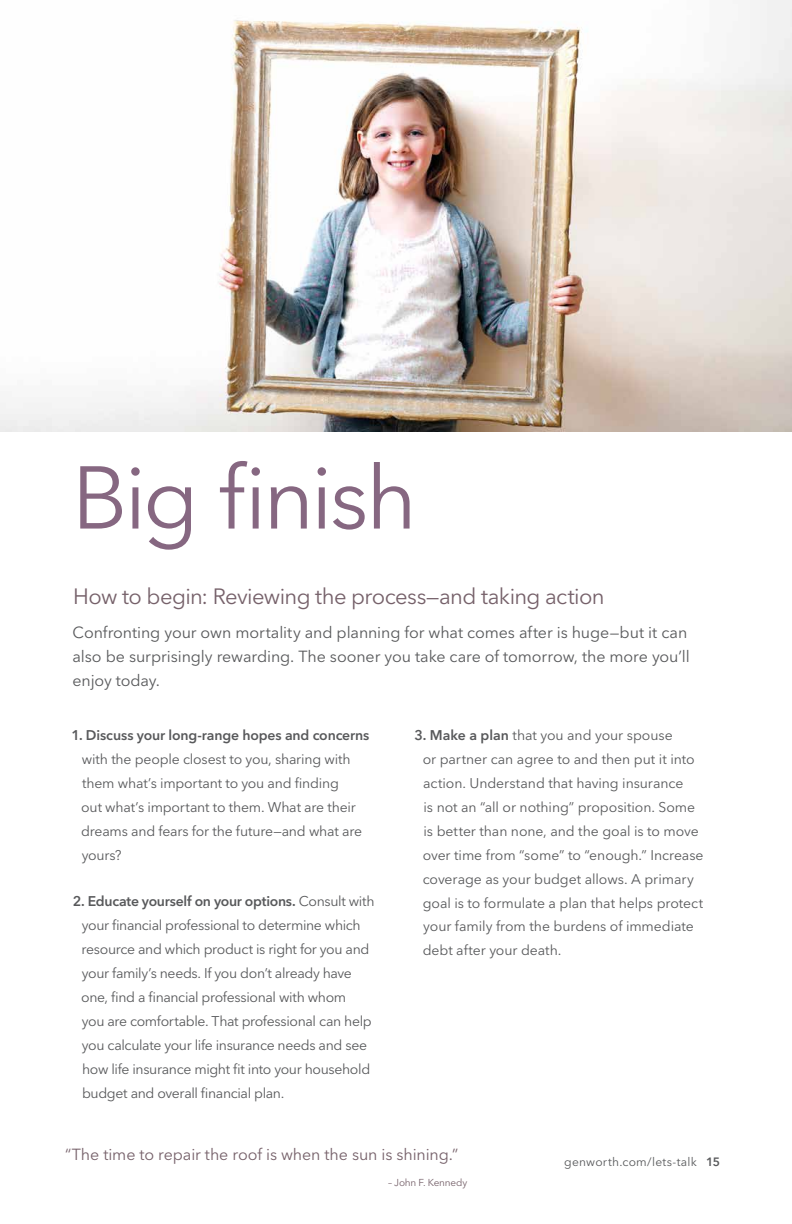
<style>
.page{position:relative;width:792px;height:1224px;background:#fff}
.page>*{position:absolute;margin:0;border:0;box-sizing:border-box;transform-origin:0 0}
.t1{font:88px "Avenir Next LT Pro";color:#866781}
.t2{font:22px "Avenir Next LT Pro";letter-spacing:-.025em;color:#76616a}
.t3{font:16px/24px "Avenir Next LT Pro";letter-spacing:-.005em;color:#58595b}
.t4{font:16px "Avenir Next LT Pro";letter-spacing:-.005em;color:#76616a}
.t5{font:14px/24px "Avenir Next LT Pro";letter-spacing:-.015em;color:#58595b}
.t6{font:600 14px "Avenir Next LT Pro";letter-spacing:-.01em;color:#58595b}
.t7{font:12px "Avenir Next LT Pro";letter-spacing:.02em;color:#58595b}
.t8{font:10px "Avenir Next LT Pro";color:#76616a}
.s1{font-weight:600}
</style>
<div class="page">
<img style="left:1px;top:0;width:791px;height:432px">
<h1 class="t1" style="left:72px;top:445px;width:347px">Big finish</h1>
<h2 class="t2" style="left:73px;top:583px;width:533px">How to begin: Reviewing the process—and taking action</h2>
<p class="t3" style="left:72px;top:621px;width:619px">Confronting your own mortality and planning for what comes after is huge—but it can also be surprisingly rewarding. The sooner you take care of tomorrow, the more you’ll enjoy today.</p>
<p class="t6" style="left:71px;top:726px;width:300px">1. Discuss your long-range hopes and concerns</p>
<p class="t5" style="left:81px;top:747px;width:282px">with the people closest to you, sharing with them what’s important to you and finding out what’s important to them. What are their dreams and fears for the future—and what are yours?</p>
<p class="t5" style="left:81px;top:889px;width:295px;text-indent:-9px"><span class="s1">2. Educate yourself on your options.</span> Consult with your financial professional to determine which resource and which product is right for you and your family’s needs. If you don’t already have one, find a financial professional with whom<br>you are comfortable. That professional can help you calculate your life insurance needs and see how life insurance might fit into your household budget and overall financial plan.</p>
<p class="t5" style="left:423px;top:723px;width:282px;text-indent:-8px"><span class="s1">3. Make a plan</span> that you and your spouse<br>or partner can agree to and then put it into action. U nderstand that having insurance<br>is not an “all or nothing” proposition. Some is better than none, and the goal is to move over time from “some” to “enough.” Increase coverage as your budget allows. A primary goal is to formulate a plan that helps protect your family from the burdens of immediate debt after your death.</p>
<p class="t4" style="left:65px;top:1145px;width:395px">“The time to repair the roof is when the sun is shining.”</p>
<p class="t8" style="left:388px;top:1176px;width:81px">– John F. Kennedy</p>
<p class="t7" style="left:564px;top:1155px;width:157px">genworth.com/lets-talk <span class="s1">15</span></p>
</div>
